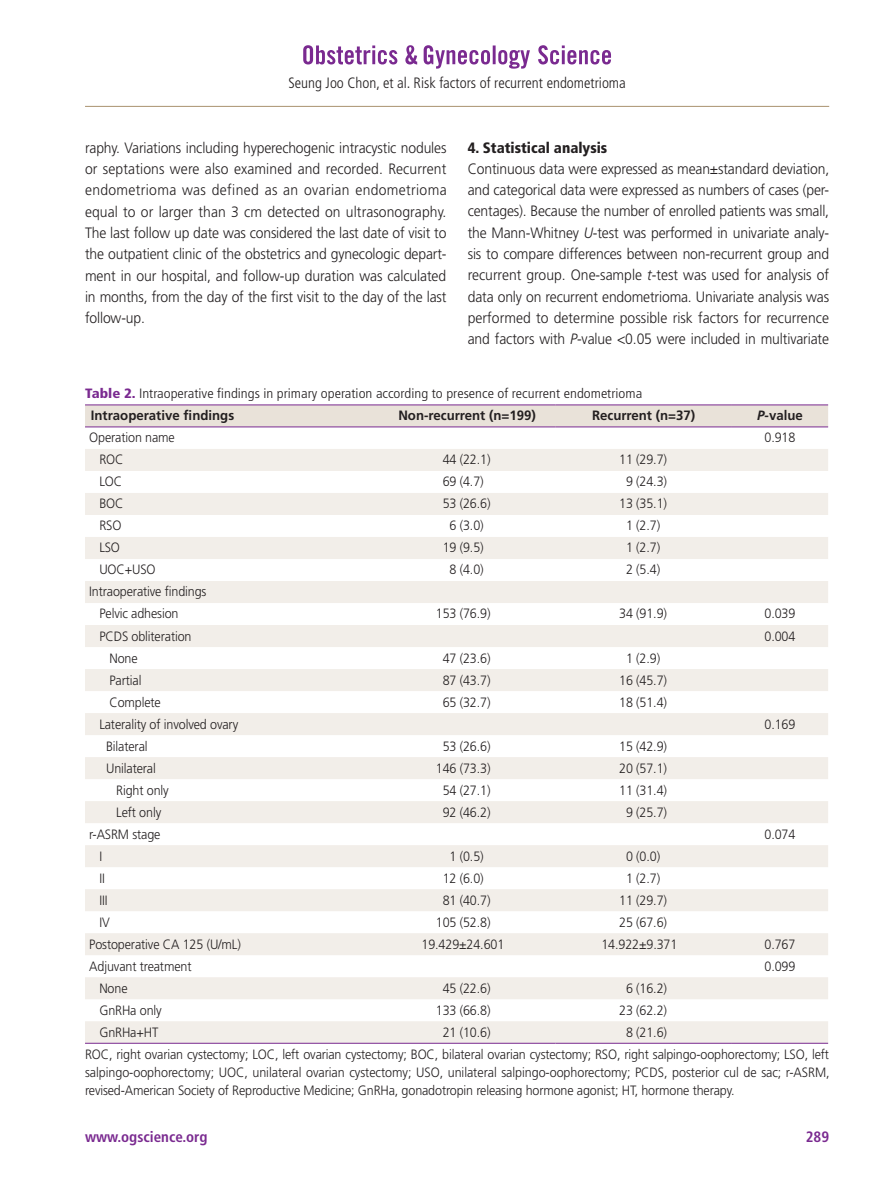
<style>
.page{position:relative;width:893px;height:1191px;background:#fff}
.page>*{position:absolute;margin:0;border:0;box-sizing:border-box;transform-origin:0 0}
.제목밑_본문{font:300 15px/21.3px "Frutiger LT Std";letter-spacing:-.01em;color:#231f20;text-align:justify;scale:.93 1}
.t1{font:300 condensed 15px "Frutiger LT Std";color:#231f20}
._1{font:900 condensed 15px "Frutiger LT Std";color:#231f20}
.t2{font:700 condensed 15px "Frutiger LT Std";color:#7a2a90}
.표내용{font:300 13.5px "Frutiger LT Std";letter-spacing:-.01em;color:#231f20;scale:.93 1}
.표_설명{font:300 13.5px/18px "Frutiger LT Std";letter-spacing:-.01em;color:#231f20;text-align:justify;scale:.93 1}
.표_타이틀{font:300 condensed 13.5px "Frutiger LT Std";color:#231f20;scale:1.1 1}
.표머리{font:700 13.5px "Frutiger LT Std";color:#231f20}
.s1{font-style:italic}
.s2{font-weight:900;color:#7a2a90}
</style>
<div class="page">
<hr style="left:85px;top:106px;width:744px;height:1px;background:#af9877">
<svg style="left:538px;top:45px;width:73px;height:19px"></svg>
<svg style="left:424px;top:45px;width:106px;height:24px"></svg>
<svg style="left:303px;top:45px;width:114px;height:19px"></svg>
<div style="left:85px;top:405px;width:743px;height:21px;background:#e9e2d9"></div>
<svg style="left:85px;top:449px;width:743px;height:594px;fill:#f2eee9"></svg>
<hr style="left:85px;top:404px;width:294px;height:1px;background:#7a2a90">
<hr style="left:379px;top:404px;width:176px;height:1px;background:#7a2a90">
<hr style="left:555px;top:404px;width:177px;height:1px;background:#7a2a90">
<hr style="left:732px;top:404px;width:96px;height:1px;background:#7a2a90">
<hr style="left:85px;top:426px;width:294px;height:1px;background:#7a2a90">
<hr style="left:379px;top:426px;width:176px;height:1px;background:#7a2a90">
<hr style="left:555px;top:426px;width:177px;height:1px;background:#7a2a90">
<hr style="left:732px;top:426px;width:96px;height:1px;background:#7a2a90">
<hr style="left:85px;top:1043px;width:294px;height:1px;background:#7a2a90">
<hr style="left:379px;top:1043px;width:176px;height:1px;background:#7a2a90">
<hr style="left:555px;top:1043px;width:177px;height:1px;background:#7a2a90">
<hr style="left:732px;top:1043px;width:96px;height:1px;background:#7a2a90">
<p class="t1" style="left:288px;top:74px;width:339px">Seung Joo Chon, et al. Risk factors of recurrent endometrioma</p>
<p class="제목밑_본문" style="left:85px;top:137px;width:390px">raphy. Variations including hyperechogenic intracystic nodules or septations were also examined and recorded. Recurrent endometrioma was defined as an ovarian endometrioma equal to or larger than 3 cm detected on ultrasonography.<br>The last follow up date was considered the last date of visit to the outpatient clinic of the obstetrics and gynecologic depart&shy;ment in our hospital, and follow-up duration was calculated in months, from the day of the first visit to the day of the last follow-up.</p>
<p class="_1" style="left:468px;top:139px;width:141px">4. Statistical analysis</p>
<p class="제목밑_본문" style="left:468px;top:158px;width:390px">Continuous data were expressed as mean±standard deviation, and categorical data were expressed as numbers of cases (per&shy;centages). Because the number of enrolled patients was small, the Mann-Whitney <span class="s1">U</span>-test was performed in univariate analy&shy;sis to compare differences between non-recurrent group and recurrent group. One-sample <span class="s1">t</span>-test was used for analysis of data only on recurrent endometrioma. Univariate analysis was performed to determine possible risk factors for recurrence and factors with <span class="s1">P</span>-value &lt;0.05 were included in multivariate</p>
<p class="표_타이틀" style="left:85px;top:386px;width:508px"><span class="s2">Table 2.</span> Intraoperative findings in primary operation according to presence of recurrent endometrioma</p>
<p class="표머리" style="left:91px;top:408px;width:145px">Intraoperative findings</p>
<p class="표머리" style="left:398px;top:408px;width:139px">Non-recurrent (n=199)</p>
<p class="표머리" style="left:592px;top:408px;width:105px">Recurrent (n=37)</p>
<p class="표머리" style="left:757px;top:408px;width:47px"><span class="s1">P</span>-value</p>
<p class="표내용" style="left:89px;top:430px;width:94px">Operation name</p>
<p class="표내용" style="left:765px;top:430px;width:35px">0.918</p>
<p class="표내용" style="left:99px;top:452px;width:27px">ROC</p>
<p class="표내용" style="left:443px;top:452px;width:53px">44 (22.1)</p>
<p class="표내용" style="left:619px;top:452px;width:53px">11 (29.7)</p>
<p class="표내용" style="left:99px;top:474px;width:26px">LOC</p>
<p class="표내용" style="left:443px;top:474px;width:46px">69 (4.7)</p>
<p class="표내용" style="left:626px;top:474px;width:46px">9 (24.3)</p>
<p class="표내용" style="left:99px;top:496px;width:27px">BOC</p>
<p class="표내용" style="left:443px;top:496px;width:53px">53 (26.6)</p>
<p class="표내용" style="left:619px;top:496px;width:53px">13 (35.1)</p>
<p class="표내용" style="left:99px;top:518px;width:25px">RSO</p>
<p class="표내용" style="left:449px;top:518px;width:38px">6 (3.0)</p>
<p class="표내용" style="left:626px;top:518px;width:38px">1 (2.7)</p>
<p class="표내용" style="left:99px;top:540px;width:24px">LSO</p>
<p class="표내용" style="left:443px;top:540px;width:46px">19 (9.5)</p>
<p class="표내용" style="left:626px;top:540px;width:38px">1 (2.7)</p>
<p class="표내용" style="left:99px;top:562px;width:62px">UOC+USO</p>
<p class="표내용" style="left:449px;top:562px;width:38px">8 (4.0)</p>
<p class="표내용" style="left:626px;top:562px;width:38px">2 (5.4)</p>
<p class="표내용" style="left:89px;top:584px;width:128px">Intraoperative findings</p>
<p class="표내용" style="left:99px;top:606px;width:87px">Pelvic adhesion</p>
<p class="표내용" style="left:436px;top:606px;width:60px">153 (76.9)</p>
<p class="표내용" style="left:619px;top:606px;width:53px">34 (91.9)</p>
<p class="표내용" style="left:765px;top:606px;width:35px">0.039</p>
<p class="표내용" style="left:99px;top:628px;width:101px">PCDS obliteration</p>
<p class="표내용" style="left:765px;top:628px;width:35px">0.004</p>
<p class="표내용" style="left:109px;top:650px;width:32px">None</p>
<p class="표내용" style="left:443px;top:650px;width:53px">47 (23.6)</p>
<p class="표내용" style="left:626px;top:650px;width:38px">1 (2.9)</p>
<p class="표내용" style="left:109px;top:672px;width:36px">Partial</p>
<p class="표내용" style="left:443px;top:672px;width:53px">87 (43.7)</p>
<p class="표내용" style="left:619px;top:672px;width:53px">16 (45.7)</p>
<p class="표내용" style="left:109px;top:694px;width:57px">Complete</p>
<p class="표내용" style="left:443px;top:694px;width:53px">65 (32.7)</p>
<p class="표내용" style="left:619px;top:694px;width:53px">18 (51.4)</p>
<p class="표내용" style="left:99px;top:716px;width:151px">Laterality of involved ovary</p>
<p class="표내용" style="left:765px;top:716px;width:35px">0.169</p>
<p class="표내용" style="left:106px;top:738px;width:46px">Bilateral</p>
<p class="표내용" style="left:443px;top:738px;width:53px">53 (26.6)</p>
<p class="표내용" style="left:619px;top:738px;width:53px">15 (42.9)</p>
<p class="표내용" style="left:106px;top:760px;width:55px">Unilateral</p>
<p class="표내용" style="left:436px;top:760px;width:60px">146 (73.3)</p>
<p class="표내용" style="left:619px;top:760px;width:53px">20 (57.1)</p>
<p class="표내용" style="left:116px;top:782px;width:58px">Right only</p>
<p class="표내용" style="left:443px;top:782px;width:53px">54 (27.1)</p>
<p class="표내용" style="left:619px;top:782px;width:53px">11 (31.4)</p>
<p class="표내용" style="left:116px;top:804px;width:50px">Left only</p>
<p class="표내용" style="left:443px;top:804px;width:53px">92 (46.2)</p>
<p class="표내용" style="left:626px;top:804px;width:46px">9 (25.7)</p>
<p class="표내용" style="left:89px;top:826px;width:78px">r-ASRM stage</p>
<p class="표내용" style="left:765px;top:826px;width:35px">0.074</p>
<p class="표내용" style="left:99px;top:848px;width:4px">I</p>
<p class="표내용" style="left:449px;top:848px;width:38px">1 (0.5)</p>
<p class="표내용" style="left:626px;top:848px;width:38px">0 (0.0)</p>
<p class="표내용" style="left:99px;top:870px;width:7px">II</p>
<p class="표내용" style="left:443px;top:870px;width:46px">12 (6.0)</p>
<p class="표내용" style="left:626px;top:870px;width:38px">1 (2.7)</p>
<p class="표내용" style="left:99px;top:892px;width:10px">III</p>
<p class="표내용" style="left:443px;top:892px;width:53px">81 (40.7)</p>
<p class="표내용" style="left:619px;top:892px;width:53px">11 (29.7)</p>
<p class="표내용" style="left:99px;top:914px;width:13px">IV</p>
<p class="표내용" style="left:436px;top:914px;width:60px">105 (52.8)</p>
<p class="표내용" style="left:619px;top:914px;width:53px">25 (67.6)</p>
<p class="표내용" style="left:89px;top:936px;width:165px">Postoperative CA 125 (U/mL)</p>
<p class="표내용" style="left:422px;top:936px;width:91px">19.429±24.601</p>
<p class="표내용" style="left:601px;top:936px;width:83px">14.922±9.371</p>
<p class="표내용" style="left:765px;top:936px;width:35px">0.767</p>
<p class="표내용" style="left:89px;top:958px;width:111px">Adjuvant treatment</p>
<p class="표내용" style="left:765px;top:958px;width:35px">0.099</p>
<p class="표내용" style="left:99px;top:980px;width:32px">None</p>
<p class="표내용" style="left:443px;top:980px;width:53px">45 (22.6)</p>
<p class="표내용" style="left:626px;top:980px;width:46px">6 (16.2)</p>
<p class="표내용" style="left:99px;top:1002px;width:69px">GnRHa only</p>
<p class="표내용" style="left:436px;top:1002px;width:60px">133 (66.8)</p>
<p class="표내용" style="left:619px;top:1002px;width:53px">23 (62.2)</p>
<p class="표내용" style="left:99px;top:1024px;width:65px">GnRHa+HT</p>
<p class="표내용" style="left:443px;top:1024px;width:53px">21 (10.6)</p>
<p class="표내용" style="left:626px;top:1024px;width:46px">8 (21.6)</p>
<p class="표_설명" style="left:85px;top:1045px;width:802px">ROC, right ovarian cystectomy; LOC, left ovarian cystectomy; BOC, bilateral ovarian cystectomy; RSO, right salpingo-oophorectomy; LSO, left salpingo-oophorectomy; UOC, unilateral ovarian cystectomy; USO, unilateral salpingo-oophorectomy; PCDS, posterior cul de sac; r-ASRM, revised-American Society of Reproductive Medicine; GnRHa, gonadotropin releasing hormone agonist; HT, hormone therapy.</p>
<p class="t2" style="left:85px;top:1128px;width:124px">www.ogscience.org</p>
<p class="t2" style="left:806px;top:1128px;width:25px">289</p>
</div>
